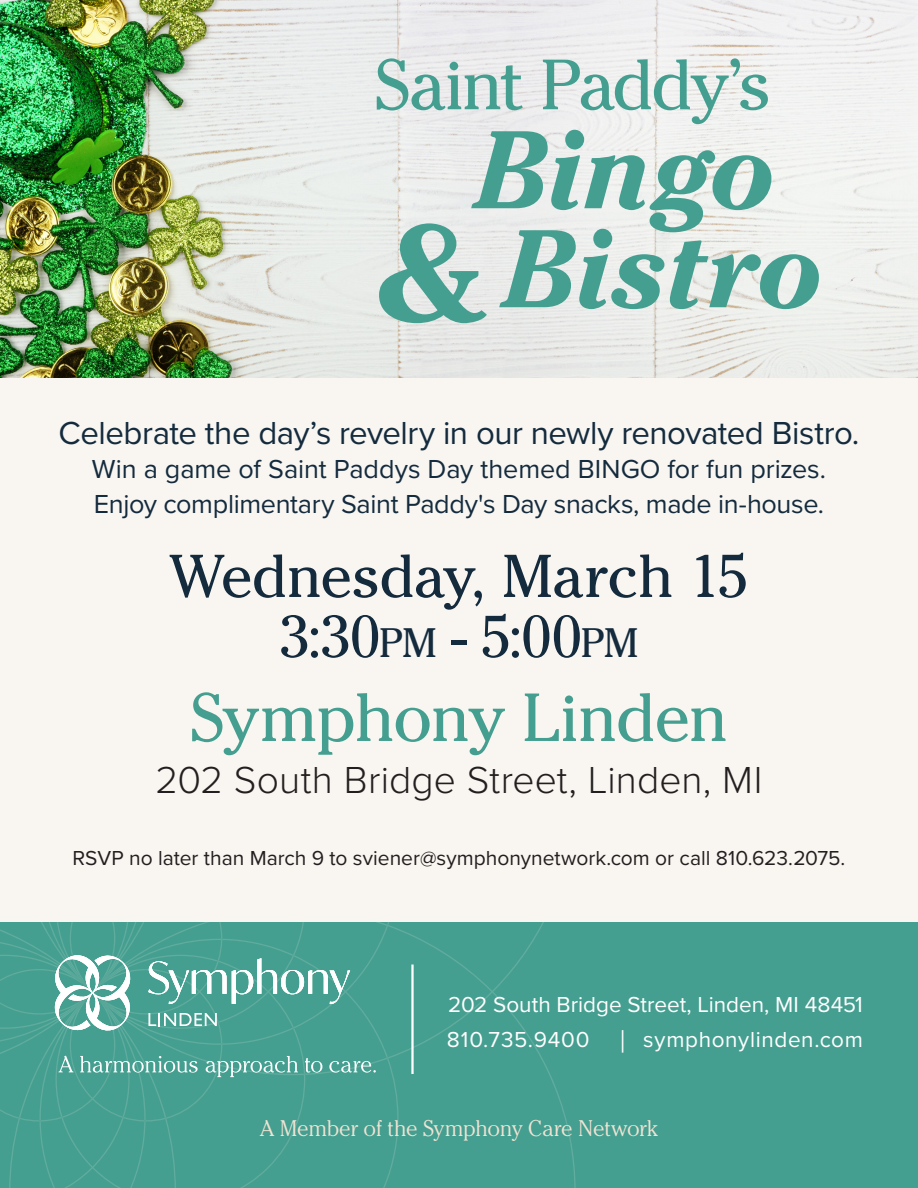
<style>
.page{position:relative;width:918px;height:1188px;background:#fff}
.page>*{position:absolute;margin:0;border:0;box-sizing:border-box;transform-origin:0 0}
.t1{font:italic 700 109.5px "Cheltenham Pro";color:#459f90}
.t2{font:70.5px "Cheltenham Pro";letter-spacing:-.04em;color:#459f90}
.t3{font:67.5px "Cheltenham Pro";letter-spacing:-.025em;color:#459f90}
.text{font:60px "Cheltenham Pro";letter-spacing:-.02em;color:#142b3e}
.t4{font:58.5px "Cheltenham Pro";color:#142b3e}
.t5{font:300 39px "Proxima Nova";letter-spacing:.005em;color:#231f20}
.text-2{font:33px "Proxima Nova";letter-spacing:-.015em;color:#142b3e}
.text-3{font:27px "Proxima Nova";letter-spacing:-.01em;color:#142b3e}
.t6{font:22.5px/34.5px "Proxima Nova";letter-spacing:.01em;color:#fff}
.t7{font:300 22.5px "Cheltenham Pro";letter-spacing:-.015em;color:#f0e4d4}
.t8{font:22.5px "Proxima Nova";letter-spacing:.03em;color:#fff}
.t9{font:21px "Proxima Nova";letter-spacing:-.005em;color:#231f20}
.s1{font-style:normal;font-size:135px}
.s2{font-size:40.95px}
.s3{font-family:"Minion Pro"}
</style>
<div class="page">
<div style="left:0;top:0;width:918px;height:1096px;background:#f9f6f1"></div>
<div style="left:0;top:922px;width:918px;height:266px;background:#459f90"></div>
<svg style="left:399px;top:922px;width:177px;height:266px"></svg>
<hr style="left:411px;top:964px;width:3px;height:110px;background:#fff">
<svg style="left:0;top:922px;width:399px;height:266px"></svg>
<img style="left:0;top:0;width:918px;height:378px">
<p class="t2" style="left:374px;top:41px;width:399px">Saint Paddy’s</p>
<p class="t1" style="left:474px;top:102px;width:302px">Bingo</p>
<p class="t1" style="left:376px;top:201px;width:448px"><span class="s1">&amp;</span> Bistro</p>
<p class="text-2" style="left:58px;top:408px;width:803px">Celebrate the day’s revelry in our newly renovated Bistro.</p>
<p class="text-3" style="left:92px;top:449px;width:736px">Win a game of Saint Paddys Day themed BINGO for fun prizes.</p>
<p class="text-3" style="left:94px;top:484px;width:732px">Enjoy complimentary Saint Paddy's Day snacks, made in-house.</p>
<p class="text" style="left:170px;top:539px;width:580px">Wednesday, March 15</p>
<p class="t4" style="left:279px;top:600px;width:361px">3:30<span class="s2">pm</span> - 5:00<span class="s2">pm</span></p>
<p class="t3" style="left:190px;top:675px;width:540px">Symphony Linden</p>
<p class="t5" style="left:156px;top:751px;width:608px">202 South Bridge Street, Linden, MI</p>
<p class="t9" style="left:73px;top:843px;width:774px">RSVP no later than March 9 to sviener@symphonynetwork.com or call 810.623.2075.</p>
<p class="t6" style="left:447px;top:987px;width:417px">202 South Bridge Street, Linden, MI 48451<br>810.735.9400</p>
<p class="t8" style="left:620px;top:1023px;width:245px"><span class="s3">|</span> symphonylinden.com</p>
<p class="t7" style="left:260px;top:1115px;width:400px">A Member of the Symphony Care Network</p>
</div>
